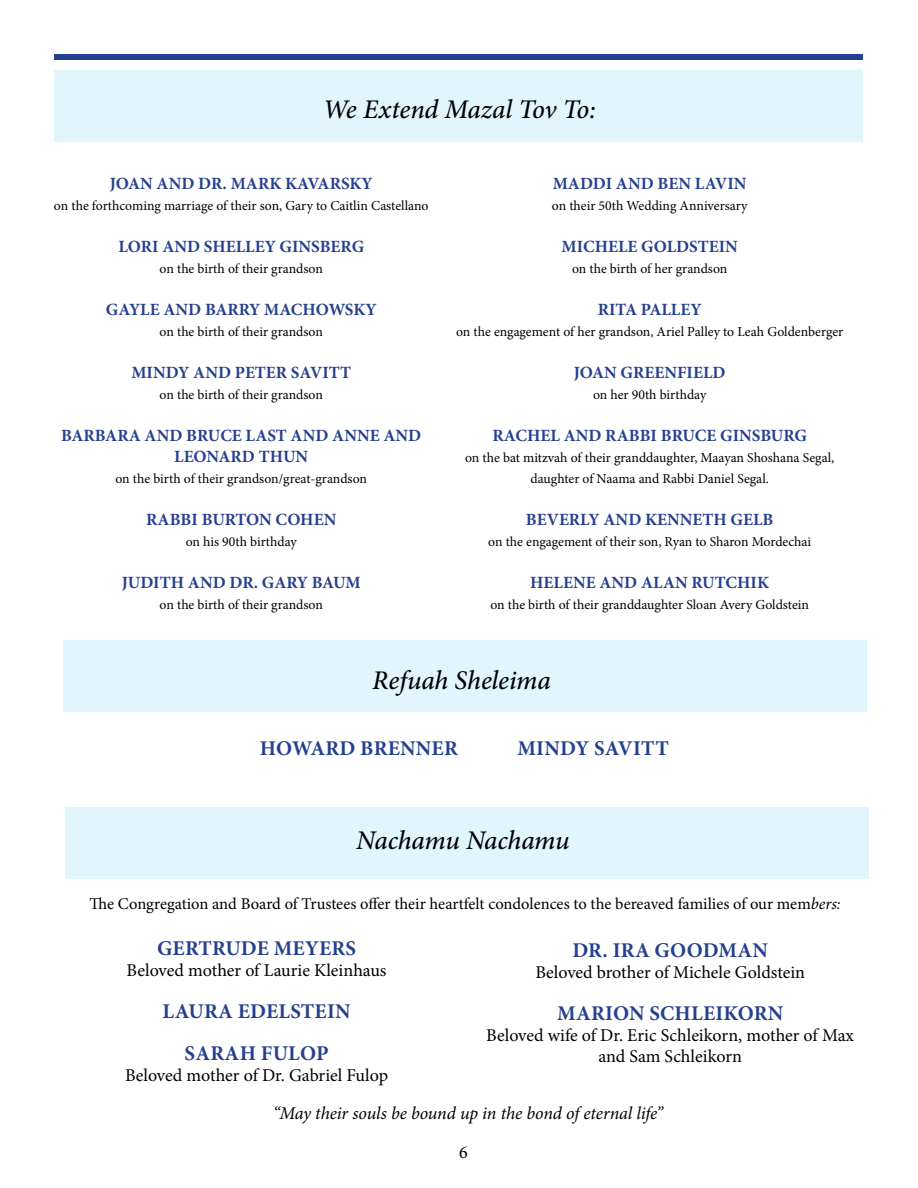
<style>
.page{position:relative;width:918px;height:1188px;background:#fff}
.page>*{position:absolute;margin:0;border:0;box-sizing:border-box;transform-origin:0 0}
.t1{font:italic 500 27px "Minion Pro";letter-spacing:-.005em;color:#000}
.t2{font:700 21px/42px "Minion Pro";letter-spacing:.01em;color:#25408f;text-align:center}
.t3{font:18px/21px "Minion Pro";color:#000;text-align:center}
.t4{font:italic 18px "Minion Pro";letter-spacing:-.01em;color:#000}
.t5{font:700 17.1px/21px "Minion Pro";color:#25408f;text-align:center}
.t6{font:16.5px "Minion Pro";color:#000}
.t7{font:13.8px/21px "Minion Pro";color:#000;text-align:center}
.s1{font-style:italic}
</style>
<div class="page">
<div style="left:55px;top:54px;width:808px;height:6px;background:#25408f"></div>
<div style="left:54px;top:71px;width:808px;height:71px;background:#e1f5fd"></div>
<div style="left:64px;top:640px;width:803px;height:71px;background:#e1f5fd"></div>
<div style="left:65px;top:807px;width:803px;height:72px;background:#e1f5fd"></div>
<h1 class="t1" style="left:323px;top:91px;width:274px">We Extend Mazal Tov To:</h1>
<p class="t5" style="left:110px;top:173px;width:264px">JOAN AND DR. MARK KAVARSKY</p>
<p class="t7" style="left:54px;top:195px;width:376px">on the forthcoming marriage of their son, Gary to Caitlin Castellano</p>
<p class="t5" style="left:118px;top:236px;width:247px">LORI AND SHELLEY GINSBERG</p>
<p class="t7" style="left:160px;top:258px;width:165px">on the birth of their grandson</p>
<p class="t5" style="left:106px;top:299px;width:272px">GAYLE AND BARRY MACHOWSKY</p>
<p class="t7" style="left:160px;top:321px;width:165px">on the birth of their grandson</p>
<p class="t5" style="left:131px;top:362px;width:221px">MINDY AND PETER SAVITT</p>
<p class="t7" style="left:160px;top:384px;width:165px">on the birth of their grandson</p>
<p class="t5" style="left:61px;top:425px;width:362px">BARBARA AND BRUCE LAST AND ANNE AND<br>LEONARD THUN</p>
<p class="t7" style="left:115px;top:468px;width:253px">on the birth of their grandson/great-grandson</p>
<p class="t5" style="left:146px;top:509px;width:192px">RABBI BURTON COHEN</p>
<p class="t7" style="left:186px;top:531px;width:113px">on his 90th birthday</p>
<p class="t5" style="left:122px;top:572px;width:241px">JUDITH AND DR. GARY BAUM</p>
<p class="t7" style="left:160px;top:594px;width:165px">on the birth of their grandson</p>
<p class="t5" style="left:553px;top:173px;width:195px">MADDI AND BEN LAVIN</p>
<p class="t7" style="left:552px;top:195px;width:197px">on their 50th Wedding Anniversary</p>
<p class="t5" style="left:562px;top:236px;width:178px">MICHELE GOLDSTEIN</p>
<p class="t7" style="left:572px;top:258px;width:157px">on the birth of her grandson</p>
<p class="t5" style="left:598px;top:299px;width:105px">RITA PALLEY</p>
<p class="t7" style="left:456px;top:321px;width:389px">on the engagement of her grandson, Ariel Palley to Leah Goldenberger</p>
<p class="t5" style="left:574px;top:362px;width:153px">JOAN GREENFIELD</p>
<p class="t7" style="left:593px;top:384px;width:115px">on her 90th birthday</p>
<p class="t5" style="left:492px;top:425px;width:316px">RACHEL AND RABBI BRUCE GINSBURG</p>
<p class="t7" style="left:465px;top:447px;width:371px">on the bat mitzvah of their granddaughter, Maayan Shoshana Segal, daughter of Naama and Rabbi Daniel Segal.</p>
<p class="t5" style="left:526px;top:509px;width:249px">BEVERLY AND KENNETH GELB</p>
<p class="t7" style="left:488px;top:531px;width:324px">on the engagement of their son, Ryan to Sharon Mordechai</p>
<p class="t5" style="left:530px;top:572px;width:241px">HELENE AND ALAN RUTCHIK</p>
<p class="t7" style="left:490px;top:594px;width:320px">on the birth of their granddaughter Sloan Avery Goldstein</p>
<h1 class="t1" style="left:372px;top:662px;width:180px">Refuah Sheleima</h1>
<h2 class="t2" style="left:260px;top:727px;width:200px">HOWARD BRENNER</h2>
<h2 class="t2" style="left:517px;top:727px;width:153px">MINDY SAVITT</h2>
<h1 class="t1" style="left:356px;top:822px;width:215px">Nachamu Nachamu</h1>
<p class="t6" style="left:90px;top:893px;width:753px">The Congregation and Board of Trustees offer their heartfelt condolences to the bereaved families of our mem<span class="s1">bers:</span></p>
<h2 class="t2" style="left:157px;top:927px;width:200px">GERTRUDE MEYERS</h2>
<h3 class="t3" style="left:127px;top:960px;width:261px">Beloved mother of Laurie Kleinhaus</h3>
<h2 class="t2" style="left:162px;top:990px;width:190px">LAURA EDELSTEIN<br>SARAH FULOP</h2>
<h3 class="t3" style="left:125px;top:1065px;width:265px">Beloved mother of Dr. Gabriel Fulop</h3>
<h2 class="t2" style="left:572px;top:929px;width:197px">DR. IRA GOODMAN</h2>
<h3 class="t3" style="left:535px;top:962px;width:271px">Beloved brother of Michele Goldstein</h3>
<h2 class="t2" style="left:557px;top:992px;width:228px">MARION SCHLEIKORN</h2>
<h3 class="t3" style="left:486px;top:1025px;width:369px">Beloved wife of Dr. Eric Schleikorn, mother of Max and Sam Schleikorn</h3>
<h3 class="t4" style="left:273px;top:1101px;width:391px">“May their souls be bound up in the bond of eternal life”</h3>
<h3 class="t3" style="left:459px;top:1141px;width:10px">6</h3>
</div>
